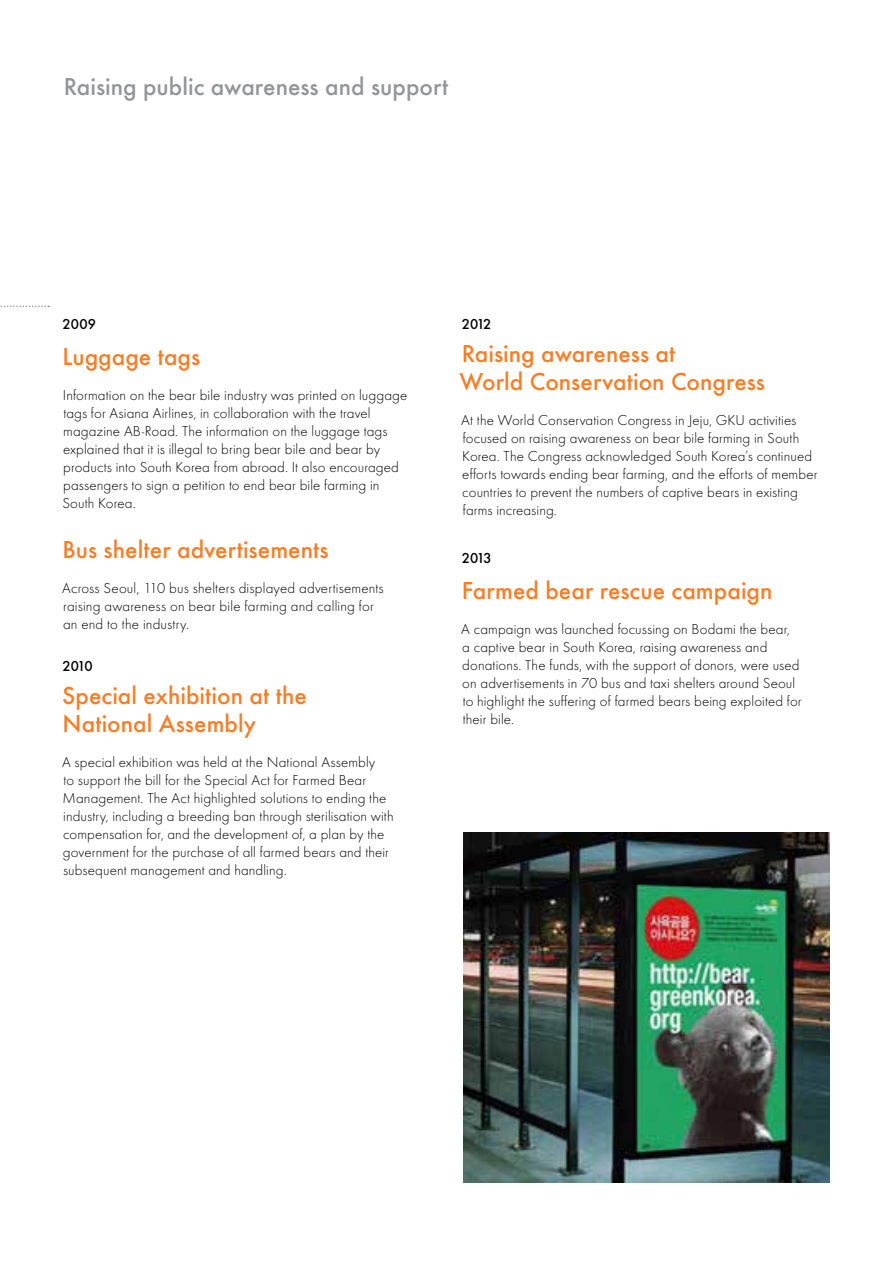
<style>
.page{position:relative;width:893px;height:1263px;background:#fff}
.page>*{position:absolute;margin:0;border:0;box-sizing:border-box;transform-origin:0 0}
.t1{font:500 25.5px/28.5px "Futura Round";color:#f57e29}
.t2{font:500 25.5px "Futura Round";color:#939598}
.t3{font:300 15px/18px "Futura Round";letter-spacing:.005em;color:#000}
.t4{font:500 15px "Futura Round";letter-spacing:.005em;color:#000}
</style>
<div class="page">
<svg style="left:0;top:306px;width:49px;height:1px"></svg>
<img style="left:463px;top:833px;width:366px;height:349px">
<h1 class="t2" style="left:64px;top:68px;width:386px">Raising public awareness and support</h1>
<p class="t4" style="left:63px;top:312px;width:34px">2009</p>
<h1 class="t1" style="left:63px;top:340px;width:139px">Luggage tags</h1>
<p class="t3" style="left:62px;top:385px;width:347px">Information on the bear bile industry was printed on luggage tags for Asiana Airlines, in collaboration with the travel magazine AB-Road. The information on the luggage tags explained that it is illegal to bring bear bile and bear by products into South Korea from abroad. It also encouraged passengers to sign a petition to end bear bile farming in South Korea.</p>
<h1 class="t1" style="left:63px;top:533px;width:268px">Bus shelter advertisements</h1>
<p class="t3" style="left:62px;top:578px;width:323px">Across Seoul, 110 bus shelters displayed advertisements raising awareness on bear bile farming and calling for an end to the industry.</p>
<p class="t4" style="left:63px;top:654px;width:31px">2010</p>
<h1 class="t1" style="left:62px;top:679px;width:246px">Special exhibition at the<br>National Assembly</h1>
<p class="t3" style="left:62px;top:753px;width:333px">A special exhibition was held at the National Assembly<br>to support the bill for the Special Act for Farmed Bear Management. The Act highlighted solutions to ending the industry, including a breeding ban through sterilisation with compensation for, and the development of, a plan by the government for the purchase of all farmed bears and their subsequent management and handling.</p>
<p class="t4" style="left:462px;top:312px;width:31px">2012</p>
<h1 class="t1" style="left:460px;top:337px;width:307px">Raising awareness at<br>World Conservation Congress</h1>
<p class="t3" style="left:461px;top:411px;width:358px">At the World Conservation Congress in Jeju, GKU activities focused on raising awareness on bear bile farming in South Korea. The Congress acknowledged South Korea’s continued efforts towards ending bear farming, and the efforts of member countries to prevent the numbers of captive bears in existing farms increasing.</p>
<p class="t4" style="left:462px;top:546px;width:31px">2013</p>
<h1 class="t1" style="left:462px;top:574px;width:312px">Farmed bear rescue campaign</h1>
<p class="t3" style="left:461px;top:619px;width:342px">A campaign was launched focussing on Bodami the bear,<br>a captive bear in South Korea, raising awareness and donations. The funds, with the support of donors, were used on advertisements in 70 bus and taxi shelters around Seoul to highlight the suffering of farmed bears being exploited for their bile.</p>
</div>
